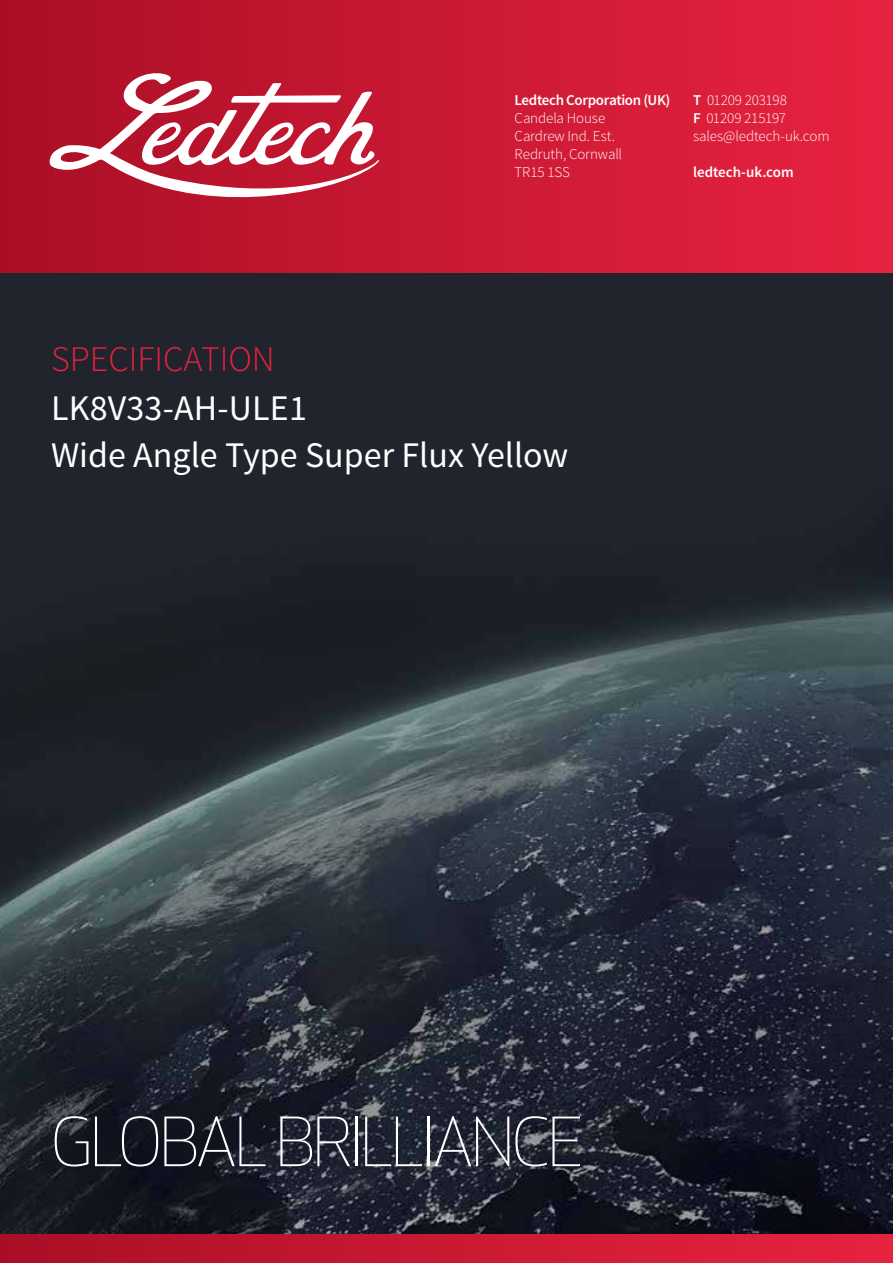
<style>
.page{position:relative;width:893px;height:1263px;background:#fff}
.page>*{position:absolute;margin:0;border:0;box-sizing:border-box;transform-origin:0 0}
.t1{font:300 66.15px "Apex New";letter-spacing:-.035em;color:#fff}
.t2{font:36px/46.8px "Source Sans Pro";color:#fff}
.t3{font:300 36px "Source Sans Pro";color:#e6223f}
.t4{font:300 15px/18px "Source Sans Pro";letter-spacing:-.01em;color:#fff}
.t5{font:600 15px "Source Sans Pro";letter-spacing:-.02em;color:#fff}
.s1{font-weight:600}
</style>
<div class="page">
<img style="left:0;top:272px;width:893px;height:962px">
<div style="left:0;top:0;width:893px;height:272px;background:linear-gradient(to right,#aa0f26,#e92340)"></div>
<svg style="left:50px;top:73px;width:329px;height:124px"></svg>
<div style="left:0;top:1234px;width:893px;height:29px;background:linear-gradient(to right,#aa0f26,#e92340)"></div>
<p class="t5" style="left:514px;top:90px;width:157px">Ledtech Corporation (UK)</p>
<p class="t4" style="left:514px;top:109px;width:109px">Candela House<br>Cardrew Ind. Est.<br>Redruth, Cornwall<br>TR15 1SS</p>
<p class="t4" style="left:693px;top:91px;width:138px"><span class="s1">T</span> 01209 203198<br><span class="s1">F</span> 01209 215197 sales@ledtech-uk.com</p>
<p class="t5" style="left:693px;top:162px;width:102px">ledtech-uk.com</p>
<h2 class="t3" style="left:51px;top:337px;width:225px">SPECIFICATION</h2>
<h2 class="t2" style="left:51px;top:386px;width:519px">LK8V33-AH-ULE1<br>Wide Angle Type Super Flux Yellow</h2>
<h1 class="t1" style="left:51px;top:1101px;width:534px">GLOBAL BRILLIANCE</h1>
</div>
